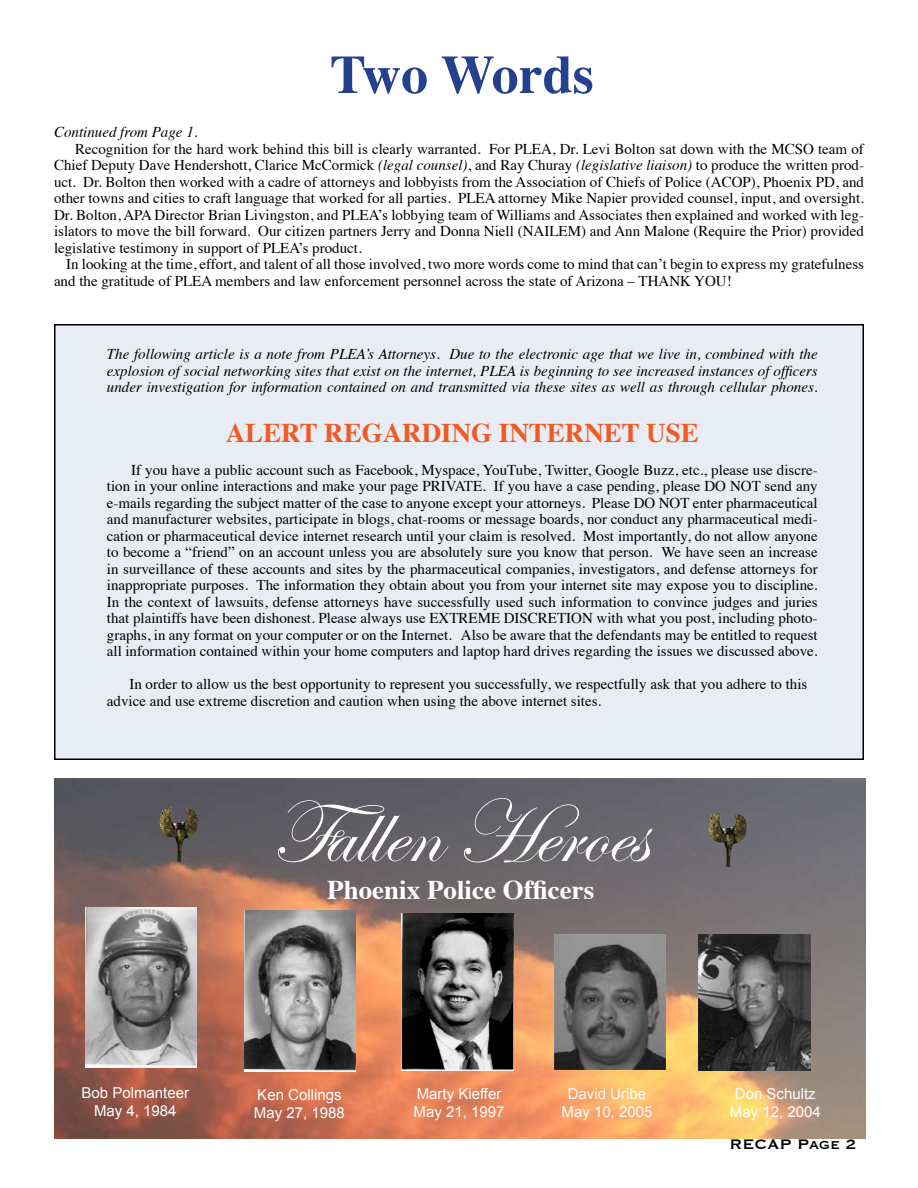
<style>
.page{position:relative;width:918px;height:1188px;background:#fff}
.page>*{position:absolute;margin:0;border:0;box-sizing:border-box;transform-origin:0 0}
.t1{font:90px "Edwardian Script ITC";color:#fff}
.t2{font:700 54px "Times";color:#24408f}
.t3{font:700 27px "Times";color:#f15a22}
.t4{font:700 27px "Times";color:#fff}
.t5{font:18px "Copperplate";color:#000}
.t6{font:15px/16.5px "Times";color:#000;text-align:justify}
.t7{font:italic 15px/16.5px "Times";color:#000;text-align:justify}
.t8{font:15px/18px "Arial";color:#fff;text-align:center}
.s1{font-style:italic}
</style>
<div class="page">
<div style="left:55px;top:325px;width:808px;height:434px;background:#e8ecf4"></div>
<div style="left:54px;top:324px;width:810px;height:436px;border:2px solid #000"></div>
<img style="left:54px;top:778px;width:811px;height:360px">
<img style="left:158px;top:807px;width:42px;height:55px">
<img style="left:707px;top:812px;width:42px;height:55px">
<img style="left:85px;top:907px;width:111px;height:160px">
<img style="left:245px;top:911px;width:111px;height:160px">
<img style="left:401px;top:913px;width:113px;height:158px">
<img style="left:554px;top:934px;width:111px;height:135px">
<img style="left:698px;top:935px;width:113px;height:135px">
<h2 class="t2" style="left:330px;top:23px;width:265px">Two Words</h2>
<p class="t7" style="left:54px;top:123px;width:145px">Continued from Page 1.</p>
<p class="t6" style="left:54px;top:139px;width:812px;text-indent:21px">Recognition for the hard work behind this bill is clearly warranted. For PLEA, Dr. Levi Bolton sat down with the MCSO team of Chief Deputy Dave Hendershott, Clarice McCormick <span class="s1">(legal counsel)</span>, and Ray Churay <span class="s1">(legislative liaison)</span> to produce the written prod&shy;uct. Dr. Bolton then worked with a cadre of attorneys and lobbyists from the Association of Chiefs of Police (ACOP), Phoenix PD, and other towns and cities to craft language that worked for all parties. PLEA attorney Mike Napier provided counsel, input, and oversight.<br>Dr. Bolton, APA Director Brian Livingston, and PLEA’s lobbying team of Williams and Associates then explained and worked with leg&shy;islators to move the bill forward. Our citizen partners Jerry and Donna Niell (NAILEM) and Ann Malone (Require the Prior) provided legislative testimony in support of PLEA’s product.</p>
<p class="t6" style="left:54px;top:255px;width:812px;text-indent:12px">In looking at the time, effort, and talent of all those involved, two more words come to mind that can’t begin to express my gratefulness and the gratitude of PLEA members and law enforcement personnel across the state of Arizona – THANK YOU!</p>
<p class="t7" style="left:107px;top:345px;width:712px">The following article is a note from PLEA’s Attorneys. Due to the electronic age that we live in, combined with the explosion of social networking sites that exist on the internet, PLEA is beginning to see increased instances of officers under investigation for information contained on and transmitted via these sites as well as through cellular phones.</p>
<h3 class="t3" style="left:226px;top:407px;width:474px">ALERT REGARDING INTERNET USE</h3>
<p class="t6" style="left:107px;top:460px;width:712px;text-indent:24px">If you have a public account such as Facebook, Myspace, YouTube, Twitter, Google Buzz, etc., please use discre&shy;tion in your online interactions and make your page PRIVATE. If you have a case pending, please DO NOT send any e-mails regarding the subject matter of the case to anyone except your attorneys. Please DO NOT enter pharmaceutical and manufacturer websites, participate in blogs, chat-rooms or message boards, nor conduct any pharmaceutical medi&shy;cation or pharmaceutical device internet research until your claim is resolved. Most importantly, do not allow anyone to become a “friend” on an account unless you are absolutely sure you know that person. We have seen an increase in surveillance of these accounts and sites by the pharmaceutical companies, investigators, and defense attorneys for inappropriate purposes. The information they obtain about you from your internet site may expose you to discipline.<br>In the context of lawsuits, defense attorneys have successfully used such information to convince judges and juries that plaintiffs have been dishonest. Please always use EXTREME DISCRETION with what you post, including photo&shy;graphs, in any format on your computer or on the Internet. Also be aware that the defendants may be entitled to request all information contained within your home computers and laptop hard drives regarding the issues we discussed above.</p>
<p class="t6" style="left:107px;top:675px;width:702px;text-indent:22px">In order to allow us the best opportunity to represent you successfully, we respectfully ask that you adhere to this advice and use extreme discretion and caution when using the above internet sites.</p>
<h1 class="t1" style="left:273px;top:784px;width:376px">Fallen Heroes</h1>
<h3 class="t4" style="left:327px;top:864px;width:268px">Phoenix Police Officers</h3>
<p class="t8" style="left:82px;top:1084px;width:109px">Bob Polmanteer<br>May 4, 1984</p>
<p class="t8" style="left:254px;top:1086px;width:92px;text-align:left">Ken Collings<br>May 27, 1988</p>
<p class="t8" style="left:414px;top:1085px;width:92px;text-align:left">Marty Kieffer<br>May 21, 1997</p>
<p class="t8" style="left:562px;top:1085px;width:92px">David Uribe<br>May 10, 2005</p>
<p class="t8" style="left:730px;top:1085px;width:92px">Don Schultz<br>May 12, 2004</p>
<p class="t5" style="left:730px;top:1133px;width:129px">RECAP Page 2</p>
</div>
